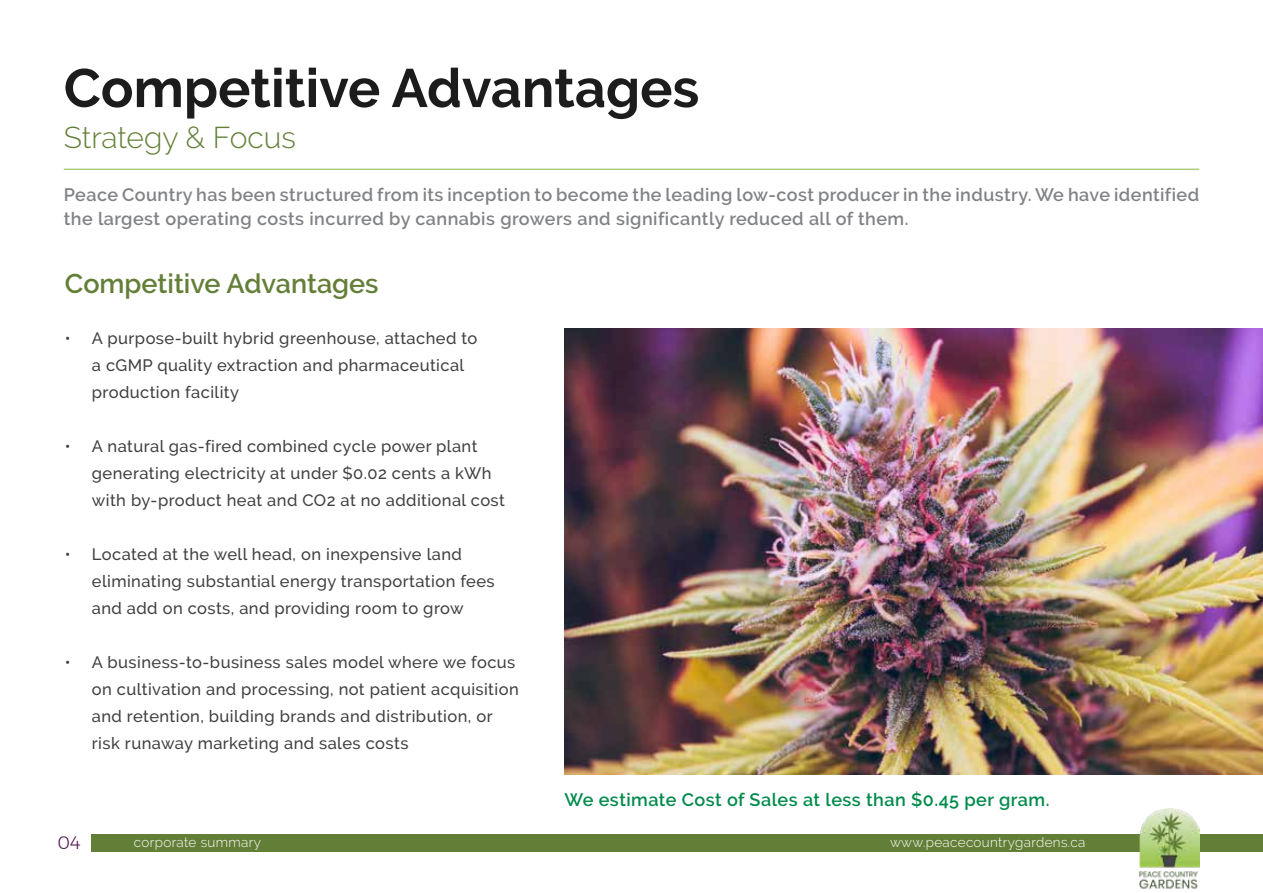
<style>
.page{position:relative;width:1263px;height:893px;background:#fff}
.page>*{position:absolute;margin:0;border:0;box-sizing:border-box;transform-origin:0 0}
.t1{font:700 54px "Raleway";color:#1c1c1c}
.t2{font:300 30px "Raleway";color:#637f37}
.t3{font:600 27px "Raleway";color:#637f37}
.t4{font:600 18px/24px "Raleway";letter-spacing:.025em;color:#808285}
.t5{font:600 18px "Raleway";letter-spacing:.025em;color:#008b4c}
.t6{font:300 18px "Montserrat";color:#581e58}
.t7{font:500 16.5px/27px "Raleway";letter-spacing:.025em;color:#404040}
.t8{font:300 13.5px "Raleway";letter-spacing:.025em;color:#fff}
</style>
<div class="page">
<img style="left:564px;top:329px;width:699px;height:445px">
<hr style="left:64px;top:169px;width:1135px;height:1px;background:#88b740">
<div style="left:91px;top:835px;width:1172px;height:17px;background:#637f37"></div>
<img style="left:1139px;top:808px;width:60px;height:81px">
<h1 class="t1" style="left:64px;top:57px;width:637px">Competitive Advantages</h1>
<h2 class="t2" style="left:64px;top:120px;width:234px">Strategy &amp; Focus</h2>
<p class="t4" style="left:64px;top:183px;width:1137px">Peace Country has been structured from its inception to become the leading low-cost producer in the industry. We have identified the largest operating costs incurred by cannabis growers and significantly reduced all of them.</p>
<h3 class="t3" style="left:65px;top:268px;width:315px">Competitive Advantages</h3>
<p class="t7" style="left:92px;top:325px;width:387px;text-indent:-27px">• A purpose-built hybrid greenhouse, attached to a cGMP quality extraction and pharmaceutical production facility</p>
<p class="t7" style="left:92px;top:433px;width:415px;text-indent:-27px">• A natural gas-fired combined cycle power plant generating electricity at under $0.02 cents a kWh with by-product heat and CO2 at no additional cost</p>
<p class="t7" style="left:92px;top:541px;width:404px;text-indent:-27px">• Located at the well head, on inexpensive land eliminating substantial energy transportation fees and add on costs, and providing room to grow</p>
<p class="t7" style="left:92px;top:649px;width:428px;text-indent:-27px">• A business-to-business sales model where we focus on cultivation and processing, not patient acquisition and retention, building brands and distribution, or risk runaway marketing and sales costs</p>
<p class="t5" style="left:564px;top:789px;width:486px">We estimate Cost of Sales at less than $0.45 per gram.</p>
<p class="t6" style="left:57px;top:829px;width:25px">04</p>
<p class="t8" style="left:134px;top:835px;width:128px">corporate summary</p>
<p class="t8" style="left:890px;top:835px;width:197px">www.peacecountrygardens.ca</p>
</div>
